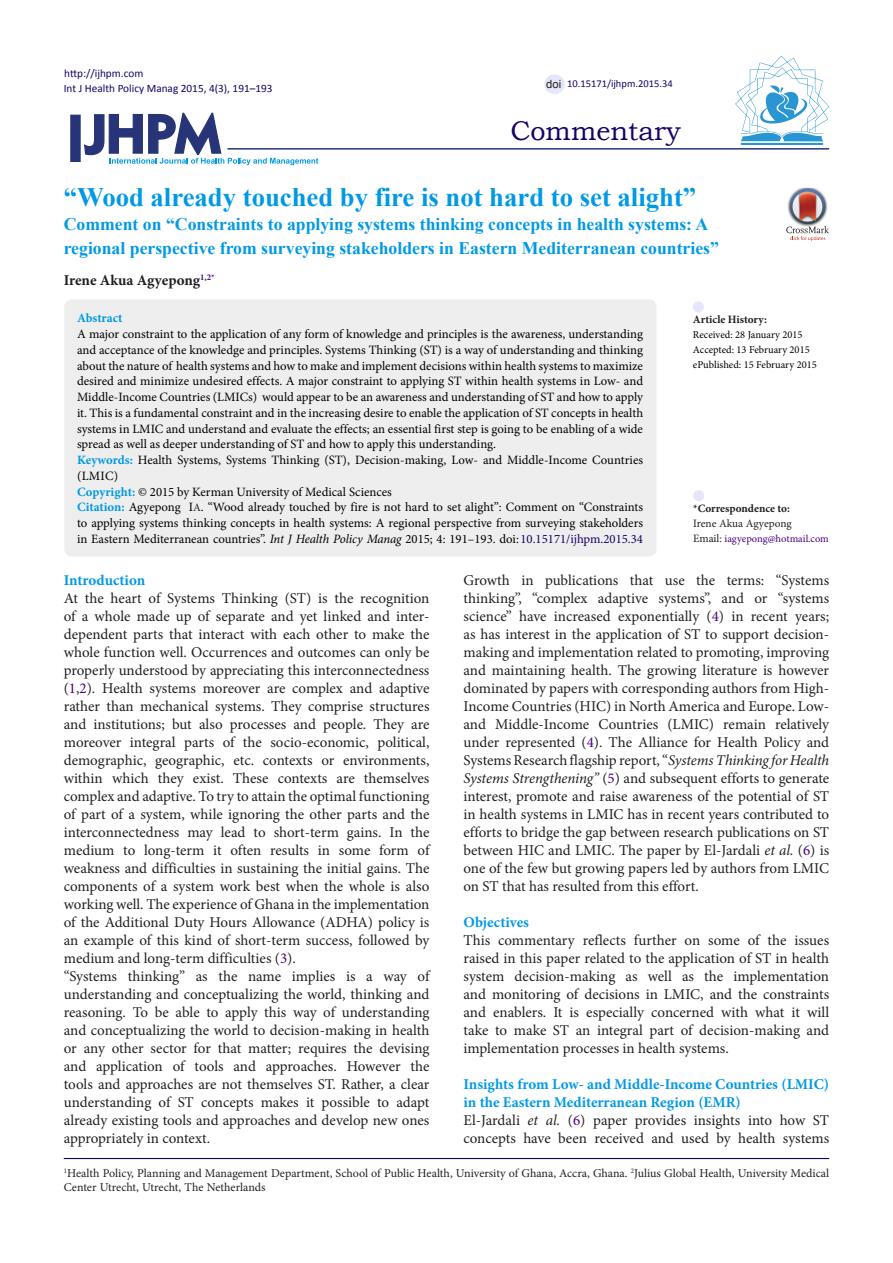
<style>
.page{position:relative;width:893px;height:1263px;background:#fff}
.page>*{position:absolute;margin:0;border:0;box-sizing:border-box;transform-origin:0 0}
.t1{font:27px "Bookman Old Style";color:#190066}
.Default{font:700 26.7px "Times New Roman";color:#0099e5}
.Default-2{font:700 17.7px/24px "Times New Roman";color:#0099e5}
.t2{font:15px/18px "Minion Pro";letter-spacing:-.005em;color:#231f20;text-align:justify}
.t3{font:700 15px/18px "Minion Pro";color:#0099e5}
.Default-3{font:700 15px "Minion Pro";letter-spacing:-.005em;color:#221e1f}
.Default-4{font:12.75px/15.8px "Minion Pro";color:#000;text-align:justify}
.Default-5{font:700 12.75px "Minion Pro";color:#0099e5}
.t4{font:12px/14.4px "Minion Pro";letter-spacing:-.005em;color:#231f20}
.t5{font:11.25px "Calibri";color:#190066}
.t6{font:700 11.25px "Minion Pro";color:#231f20}
.t7{font:11.25px "Minion Pro";letter-spacing:-.005em;color:#231f20}
.t8{font:11.25px "Arial";color:#231f20}
.t9{font:10.5px "Minion Pro";color:#000}
.t10{font:10.5px "Minion Pro";letter-spacing:-.005em;color:#4b0082}
.t11{font:10.5px "Calibri";color:#190066}
.s1{font-weight:700;color:#0099e5}
.s2{font-size:11.25px;color:#231f20}
.s3{font-style:italic}
.s4{color:#190066}
.s5{color:#4b0082}
</style>
<div class="page">
<svg style="left:84px;top:112px;width:234px;height:53px"></svg>
<div style="left:70px;top:115px;width:11px;height:47px;background:#273578;border:1px solid #273578"></div>
<hr style="left:227px;top:148px;width:602px;height:2px;background:#273578">
<div style="left:64px;top:299px;width:593px;height:258px;background:#eee;border-radius:8px"></div>
<div style="left:693px;top:490px;width:11px;height:11px;background:#e6e6fa;border-radius:50%"></div>
<div style="left:693px;top:301px;width:11px;height:11px;background:#e6e6fa;border-radius:50%"></div>
<hr style="left:64px;top:1158px;width:765px;height:1px;background:#190066">
<hr style="left:741px;top:143px;width:82px;height:2px;background:#2995d2">
<svg style="left:735px;top:56px;width:94px;height:85px"></svg>
<div style="left:544px;top:74px;width:21px;height:20px;background:#e6e6fa;border-radius:50%"></div>
<img style="left:798px;top:188px;width:18px;height:1px">
<svg style="left:786px;top:189px;width:43px;height:52px"></svg>
<p class="t5" style="left:64px;top:66px;width:81px">http://ijhpm.com</p>
<p class="t5" style="left:64px;top:81px;width:210px">Int J Health Policy Manag 2015, 4(3), 191–193</p>
<p class="t8" style="left:546px;top:76px;width:17px">doi</p>
<p class="t11" style="left:567px;top:77px;width:107px">10.15171/ijhpm.2015.34</p>
<p class="t1" style="left:510px;top:113px;width:172px">Commentary</p>
<p class="Default" style="left:64px;top:178px;width:634px">“Wood already touched by fire is not hard to set alight”</p>
<p class="Default-2" style="left:64px;top:211px;width:657px">Comment on “Constraints to applying systems thinking concepts in health systems: A regional perspective from surveying stakeholders in Eastern Mediterranean countries”</p>
<p class="Default-3" style="left:64px;top:269px;width:152px">Irene Akua Agyepong<sup>1</sup><sup>,</sup><sup>2*</sup></p>
<p class="Default-5" style="left:77px;top:309px;width:47px">Abstract</p>
<p class="Default-4" style="left:77px;top:326px;width:568px">A major constraint to the application of any form of knowledge and principles is the awareness, understanding and acceptance of the knowledge and principles. Systems Thinking (ST) is a way of understanding and thinking about the nature of health systems and how to make and implement decisions within health systems to maximize desired and minimize undesired effects. A major constraint to applying ST within health systems in Low- and Middle-Income Countries (LMICs) would appear to be an awareness and understanding of ST and how to apply it. This is a fundamental constraint and in the increasing desire to enable the application of ST concepts in health systems in LMIC and understand and evaluate the effects; an essential first step is going to be enabling of a wide spread as well as deeper understanding of ST and how to apply this understanding.</p>
<p class="Default-4" style="left:77px;top:452px;width:568px"><span class="s1">Keywords:</span> Health Systems, Systems Thinking (ST), Decision-making, Low- and Middle-Income Countries (LMIC)</p>
<p class="Default-4" style="left:77px;top:484px;width:316px"><span class="s1">Copyright:</span> © 2015 by Kerman University of Medical Sciences</p>
<p class="Default-4" style="left:77px;top:500px;width:568px"><span class="s1">Citation:</span> Agyepong I<span class="s2">A</span>. “Wood already touched by fire is not hard to set alight”: Comment on “Constraints to applying systems thinking concepts in health systems: A regional perspective from surveying stakeholders in Eastern Mediterranean countries”. <span class="s3">Int J Health Policy Manag</span> 2015; 4: 191–193. doi: <span class="s4">10.15171/ijhpm.2015.34</span></p>
<p class="t6" style="left:693px;top:501px;width:98px">*Correspondence to:</p>
<p class="t6" style="left:693px;top:312px;width:76px">Article History:</p>
<p class="t9" style="left:693px;top:328px;width:111px">Received: 28 January 2015</p>
<p class="t9" style="left:693px;top:343px;width:118px">Accepted: 13 February 2015</p>
<p class="t9" style="left:693px;top:358px;width:125px">ePublished: 15 February 2015</p>
<p class="t7" style="left:693px;top:516px;width:100px">Irene Akua Agyepong</p>
<p class="t10" style="left:693px;top:532px;width:137px"><span class="s2">Email:</span> iagyepong@hotmail.com</p>
<p class="t3" style="left:64px;top:571px;width:83px">Introduction</p>
<p class="t2" style="left:64px;top:589px;width:367px">At the heart of Systems Thinking (ST) is the recognition of a whole made up of separate and yet linked and inter&shy;dependent parts that interact with each other to make the whole function well. Occurrences and outcomes can only be properly understood by appreciating this interconnectedness (<span class="s5">1</span>,<span class="s5">2</span>). Health systems moreover are complex and adaptive rather than mechanical systems. They comprise structures and institutions; but also processes and people. They are moreover integral parts of the socio-economic, political, demographic, geographic, etc. contexts or environments, within which they exist. These contexts are themselves complex and adaptive. To try to attain the optimal functioning of part of a system, while ignoring the other parts and the interconnectedness may lead to short-term gains. In the medium to long-term it often results in some form of weakness and difficulties in sustaining the initial gains. The components of a system work best when the whole is also working well. The experience of Ghana in the implementation of the Additional Duty Hours Allowance (ADHA) policy is an example of this kind of short-term success, followed by medium and long-term difficulties (<span class="s5">3</span>).</p>
<p class="t2" style="left:64px;top:967px;width:367px">“Systems thinking” as the name implies is a way of understanding and conceptualizing the world, thinking and reasoning. To be able to apply this way of understanding and conceptualizing the world to decision-making in health or any other sector for that matter; requires the devising and application of tools and approaches. However the tools and approaches are not themselves ST. Rather, a clear understanding of ST concepts makes it possible to adapt already existing tools and approaches and develop new ones appropriately in context.</p>
<p class="t2" style="left:463px;top:571px;width:367px">Growth in publications that use the terms: “Systems thinking”, “complex adaptive systems”, and or “systems science” have increased exponentially (<span class="s5">4</span>) in recent years; as has interest in the application of ST to support decision&shy;making and implementation related to promoting, improving and maintaining health. The growing literature is however dominated by papers with corresponding authors from High-Income Countries (HIC) in North America and Europe. Low&shy;and Middle-Income Countries (LMIC) remain relatively under represented (<span class="s5">4</span>). The Alliance for Health Policy and Systems Research flagship report, “<span class="s3">Systems Thinking for Health Systems Strengthening”</span> (<span class="s5">5</span>) and subsequent efforts to generate interest, promote and raise awareness of the potential of ST in health systems in LMIC has in recent years contributed to efforts to bridge the gap between research publications on ST between HIC and LMIC. The paper by El-Jardali <span class="s3">et al.</span> (<span class="s5">6</span>) is one of the few but growing papers led by authors from LMIC on ST that has resulted from this effort.</p>
<p class="t3" style="left:463px;top:913px;width:67px">Objectives</p>
<p class="t2" style="left:463px;top:931px;width:367px">This commentary reflects further on some of the issues raised in this paper related to the application of ST in health system decision-making as well as the implementation and monitoring of decisions in LMIC, and the constraints and enablers. It is especially concerned with what it will take to make ST an integral part of decision-making and implementation processes in health systems.</p>
<p class="t3" style="left:463px;top:1075px;width:367px">Insights from Low- and Middle-Income Countries (LMIC) in the Eastern Mediterranean Region (EMR)</p>
<p class="t2" style="left:463px;top:1111px;width:367px">El-Jardali <span class="s3">et al.</span> (<span class="s5">6</span>) paper provides insights into how ST concepts have been received and used by health systems</p>
<p class="t4" style="left:64px;top:1166px;width:767px"><sup>1</sup>Health Policy, Planning and Management Department, School of Public Health, University of Ghana, Accra, Ghana. <sup>2</sup>Julius Global Health, University Medical<br>Center Utrecht, Utrecht, The Netherlands</p>
</div>
